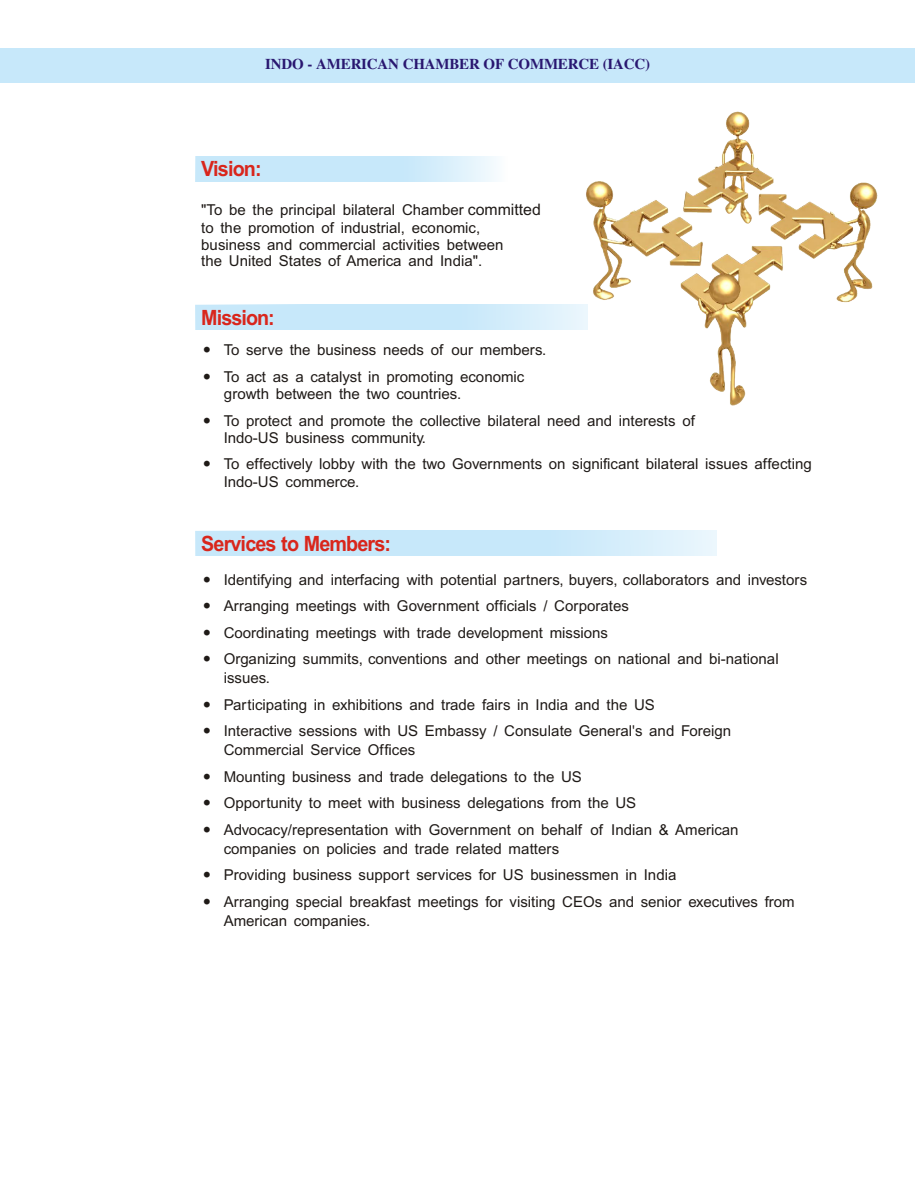
<style>
.page{position:relative;width:915px;height:1191px;background:#fff}
.page>*{position:absolute;margin:0;border:0;box-sizing:border-box;transform-origin:0 0}
.t1{font:700 21px "Arial";letter-spacing:-.045em;color:#d9261c;scale:.94 1}
.t2{font:15px/26.4px "Arial";color:#1f1a17}
.t3{font:700 15px "Times New Roman";letter-spacing:-.01em;color:#291770}
.s1{font-size:15.9px}
</style>
<div class="page">
<svg style="left:195px;top:156px;width:301px;height:25px;background:#cdeafa"></svg>
<svg style="left:195px;top:305px;width:387px;height:25px;background:#cceafa"></svg>
<div style="left:0;top:48px;width:914px;height:34px;background:#c7e8fa"></div>
<svg style="left:195px;top:531px;width:522px;height:25px;background:#cceafa"></svg>
<img style="left:582px;top:111px;width:296px;height:295px">
<p class="t3" style="left:265px;top:59px;width:386px">INDO - AMERICAN CHAMBER OF COMMERCE (IACC)</p>
<h1 class="t1" style="left:201px;top:161px;width:66px">Vision:</h1>
<p class="t2" style="left:201px;top:203px;width:341px;line-height:17px">"To be the principal bilateral Chamber <span class="s1">committed </span>to the promotion of industrial, economic, business and commercial activities between<br>the United States of America and India".</p>
<h1 class="t1" style="left:201px;top:309px;width:80px">Mission:</h1>
<p class="t2" style="left:224px;top:338px;width:324px">To serve the business needs of our members.<br>To act as a catalyst in promoting economic</p>
<p class="t2" style="left:224px;top:382px;width:472px">growth between the two countries.<br>To protect and promote the collective bilateral need and interests of</p>
<p class="t2" style="left:224px;top:426px;width:589px">Indo-US business community.<br>To effectively lobby with the two Governments on significant bilateral issues affecting</p>
<p class="t2" style="left:224px;top:470px;width:137px">Indo-US commerce.</p>
<h1 class="t1" style="left:201px;top:535px;width:203px">Services to Members:</h1>
<p class="t2" style="left:224px;top:568px;width:584px">Identifying and interfacing with potential partners, buyers, collaborators and investors Arranging meetings with Government officials / Corporates<br>Coordinating meetings with trade development missions<br>Organizing summits, conventions and other meetings on national and bi-national</p>
<p class="t2" style="left:224px;top:666px;width:508px">issues.<br>Participating in exhibitions and trade fairs in India and the US<br>Interactive sessions with US Embassy / Consulate General's and Foreign</p>
<p class="t2" style="left:224px;top:738px;width:516px">Commercial Service Offices<br>Mounting business and trade delegations to the US<br>Opportunity to meet with business delegations from the US Advocacy/representation with Government on behalf of Indian &amp; American</p>
<p class="t2" style="left:223px;top:837px;width:572px">companies on policies and trade related matters<br>Providing business support services for US businessmen in India<br>Arranging special breakfast meetings for visiting CEOs and senior executives from</p>
<p class="t2" style="left:223px;top:909px;width:148px">American companies.</p>
</div>
